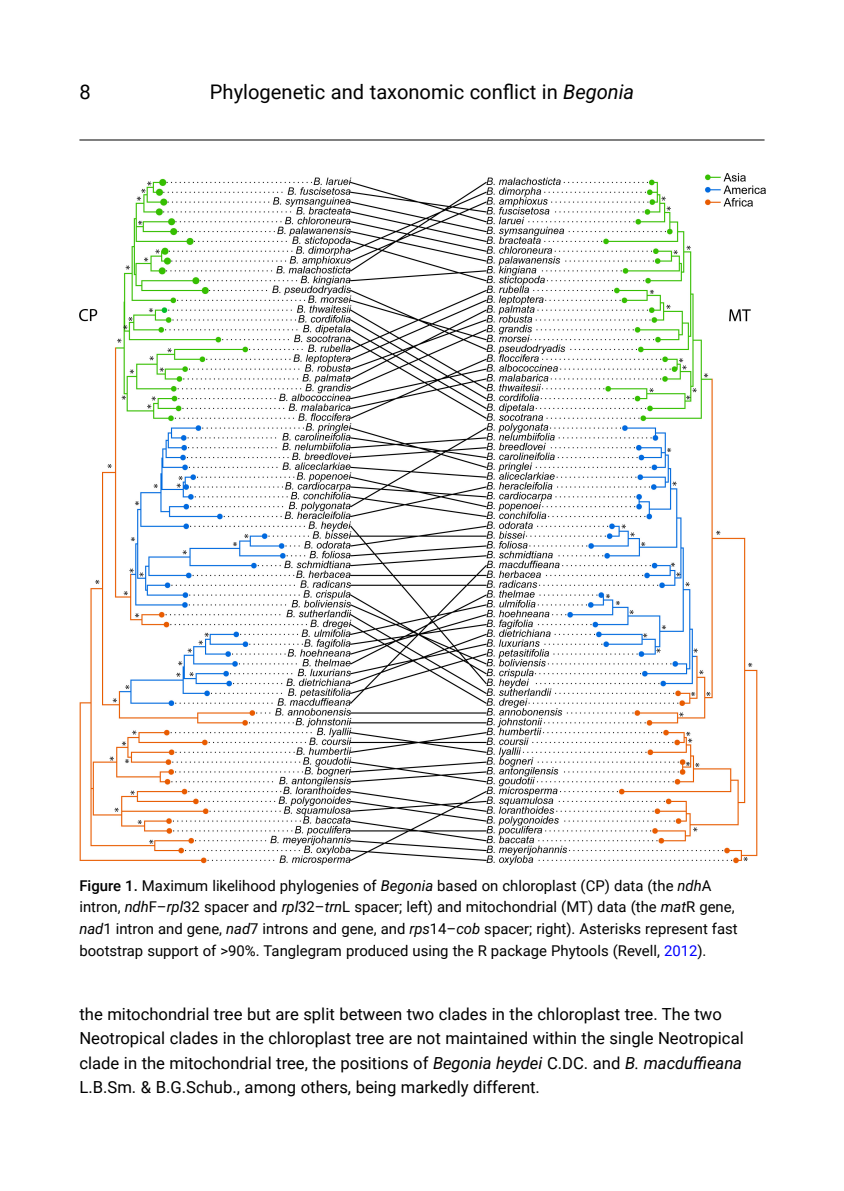
<style>
.page{position:relative;width:844px;height:1191px;background:#fff}
.page>*{position:absolute;margin:0;border:0;box-sizing:border-box;transform-origin:0 0}
.t1{font:20.12px "Roboto";color:#000}
.para_2_etc{font:16.62px/24.5px "Roboto";color:#000}
.fig_legend{font:14.88px/21.9px "Roboto";color:#000}
.s1{font-style:italic}
.s2{font-weight:500}
.s3{color:#00f}
</style>
<div class="page">
<hr style="left:79px;top:140px;width:685px;height:1px;background:#000">
<img style="left:79px;top:174px;width:686px;height:690px">
<h1 class="t1" style="left:79px;top:78px;width:13px">8</h1>
<h1 class="t1" style="left:210px;top:78px;width:425px">Phylogenetic and taxonomic conflict in <span class="s1">Begonia</span></h1>
<p class="fig_legend" style="left:79px;top:873px;width:659px"><span class="s2">Figure 1.</span> Maximum likelihood phylogenies of <span class="s1">Begonia</span> based on chloroplast (CP) data (the <span class="s1">ndh</span>A intron, <span class="s1">ndh</span>F–<span class="s1">rpl</span>32 spacer and <span class="s1">rpl</span>32–<span class="s1">trn</span>L spacer; left) and mitochondrial (MT) data (the <span class="s1">mat</span>R gene, <span class="s1">nad</span>1 intron and gene, <span class="s1">nad</span>7 introns and gene, and <span class="s1">rps</span>14–<span class="s1">cob</span> spacer; right). Asterisks represent fast bootstrap support of &gt;90%. Tanglegram produced using the R package Phytools (Revell, <span class="s3">2012</span>).</p>
<p class="para_2_etc" style="left:79px;top:1001px;width:665px">the mitochondrial tree but are split between two clades in the chloroplast tree. The two Neotropical clades in the chloroplast tree are not maintained within the single Neotropical clade in the mitochondrial tree, the positions of <span class="s1">Begonia heydei</span> C.DC. and <span class="s1">B. macduffieana </span>L.B.Sm. &amp; B.G.Schub., among others, being markedly different.</p>
</div>
